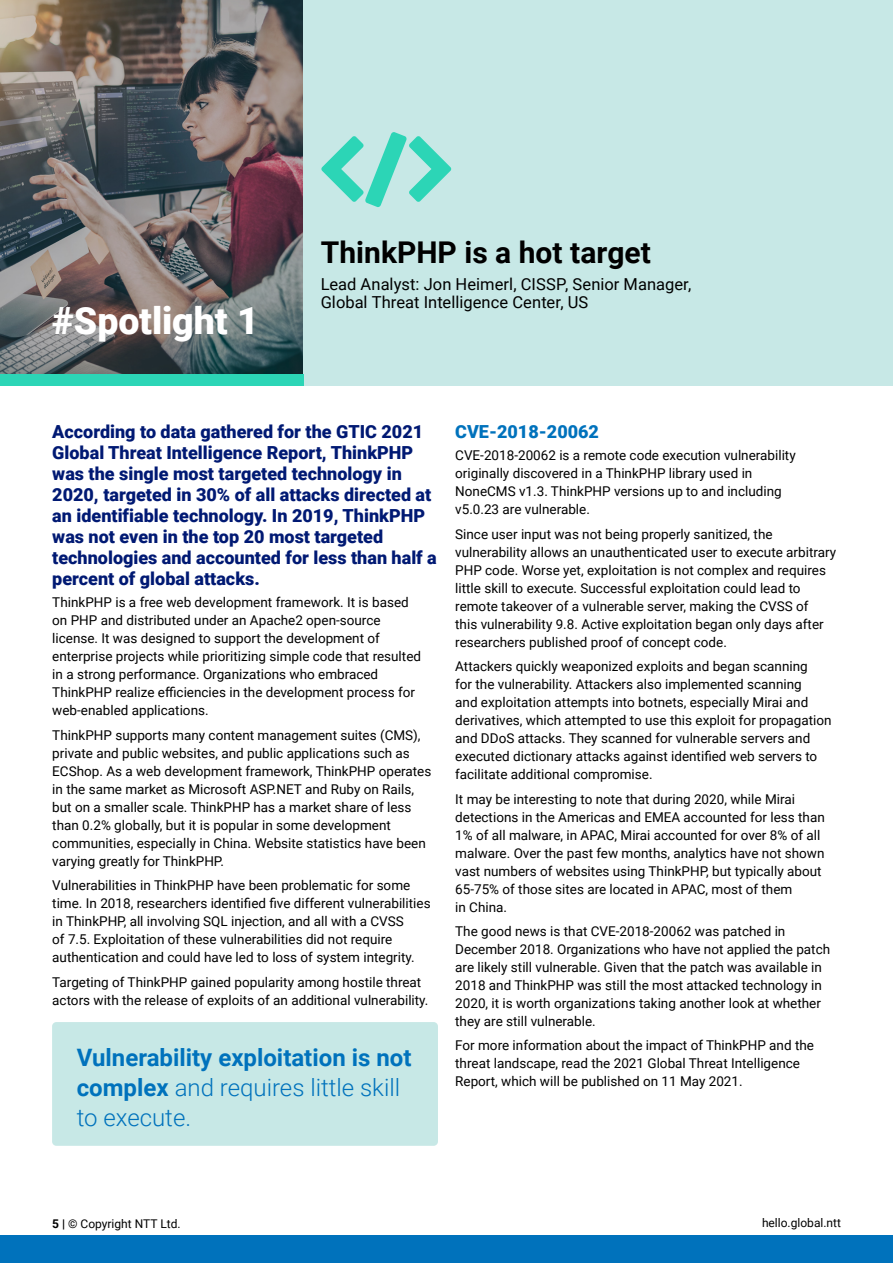
<style>
.page{position:relative;width:893px;height:1263px;background:#fff}
.page>*{position:absolute;margin:0;border:0;box-sizing:border-box;transform-origin:0 0}
.t1{font:900 37.5px "Roboto";letter-spacing:-.005em;color:#fff}
.t2{font:700 30px "Roboto";color:#000}
.t3{font:700 24px/30px "Roboto";color:#0072bc}
.t4{font:900 18px/21px "Roboto";color:#001973}
.t5{font:900 18px "Roboto";color:#0072bc}
.t6{font:16.5px/18px "Roboto";letter-spacing:.005em;color:#000}
.t7{font:13.5px/18px "Roboto";color:#000}
.t8{font:12px "Roboto";color:#000}
.s1{font-weight:300}
.s2{font-weight:700}
.s3{font-weight:900}
</style>
<div class="page">
<img style="left:0;top:0;width:303px;height:374px">
<div style="left:303px;top:0;width:590px;height:386px;background:#c7e8e6"></div>
<div style="left:0;top:1236px;width:893px;height:27px;background:#0072bc"></div>
<div style="left:0;top:374px;width:303px;height:12px;background:#2cd5b6"></div>
<svg style="left:321px;top:132px;width:130px;height:75px"></svg>
<div style="left:52px;top:1022px;width:386px;height:124px;background:#c7e8e6;border-radius:4px"></div>
<h1 class="t1" style="left:52px;top:294px;width:208px">#Spotlight 1</h1>
<h2 class="t2" style="left:321px;top:231px;width:331px">ThinkPHP is a hot target</h2>
<p class="t6" style="left:321px;top:275px;width:372px">Lead Analyst: Jon Heimerl, CISSP, Senior Manager,<br>Global Threat Intelligence Center, US</p>
<p class="t4" style="left:52px;top:421px;width:386px">According to data gathered for the GTIC 2021<br>Global Threat Intelligence Report, ThinkPHP was the single most targeted technology in 2020, targeted in 30% of all attacks directed at an identifiable technology. In 2019, ThinkPHP was not even in the top 20 most targeted technologies and accounted for less than half a percent of global attacks.</p>
<p class="t7" style="left:52px;top:593px;width:370px">ThinkPHP is a free web development framework. It is based on PHP and distributed under an Apache2 open-source license. It was designed to support the development of enterprise projects while prioritizing simple code that resulted in a strong performance. Organizations who embraced ThinkPHP realize efficiencies in the development process for web-enabled applications.</p>
<p class="t7" style="left:52px;top:725px;width:381px">ThinkPHP supports many content management suites (CMS), private and public websites, and public applications such as ECShop. As a web development framework, ThinkPHP operates in the same market as Microsoft ASP.NET and Ruby on Rails, but on a smaller scale. ThinkPHP has a market share of less than 0.2% globally, but it is popular in some development communities, especially in China. Website statistics have been varying greatly for ThinkPHP.</p>
<p class="t7" style="left:52px;top:876px;width:380px">Vulnerabilities in ThinkPHP have been problematic for some time. In 2018, researchers identified five different vulnerabilities in ThinkPHP, all involving SQL injection, and all with a CVSS<br>of 7.5. Exploitation of these vulnerabilities did not require authentication and could have led to loss of system integrity.</p>
<p class="t7" style="left:52px;top:972px;width:378px">Targeting of ThinkPHP gained popularity among hostile threat actors with the release of exploits of an additional vulnerability.</p>
<h3 class="t3" style="left:77px;top:1042px;width:336px">Vulnerability exploitation is not complex <span class="s1">and requires little skill to execute.</span></h3>
<h3 class="t5" style="left:455px;top:419px;width:145px">CVE-2018-20062</h3>
<p class="t7" style="left:455px;top:446px;width:342px">CVE-2018-20062 is a remote code execution vulnerability originally discovered in a ThinkPHP library used in NoneCMS v1.3. ThinkPHP versions up to and including v5.0.23 are vulnerable.</p>
<p class="t7" style="left:455px;top:524px;width:382px">Since user input was not being properly sanitized, the vulnerability allows an unauthenticated user to execute arbitrary PHP code. Worse yet, exploitation is not complex and requires little skill to execute. Successful exploitation could lead to remote takeover of a vulnerable server, making the CVSS of<br>this vulnerability 9.8. Active exploitation began only days after researchers published proof of concept code.</p>
<p class="t7" style="left:455px;top:657px;width:378px">Attackers quickly weaponized exploits and began scanning<br>for the vulnerability. Attackers also implemented scanning<br>and exploitation attempts into botnets, especially Mirai and derivatives, which attempted to use this exploit for propagation and DDoS attacks. They scanned for vulnerable servers and executed dictionary attacks against identified web servers to facilitate additional compromise.</p>
<p class="t7" style="left:455px;top:789px;width:371px">It may be interesting to note that during 2020, while Mirai detections in the Americas and EMEA accounted for less than 1% of all malware, in APAC, Mirai accounted for over 8% of all malware. Over the past few months, analytics have not shown vast numbers of websites using ThinkPHP, but typically about 65-75% of those sites are located in APAC, most of them<br>in China.</p>
<p class="t7" style="left:455px;top:922px;width:376px">The good news is that CVE-2018-20062 was patched in December 2018. Organizations who have not applied the patch are likely still vulnerable. Given that the patch was available in 2018 and ThinkPHP was still the most attacked technology in 2020, it is worth organizations taking another look at whether they are still vulnerable.</p>
<p class="t7" style="left:455px;top:1036px;width:360px">For more information about the impact of ThinkPHP and the threat landscape, read the 2021 Global Threat Intelligence<br>Report, which will be published on 11 May 2021.</p>
<p class="t8" style="left:52px;top:1215px;width:130px"><span class="s2">5 |</span> © Copyright NTT Ltd.</p>
<p class="t8" style="left:762px;top:1214px;width:81px">hello.global.ntt</p>
<p class="t8" style="left:52px;top:1220px;width:130px"><span class="s3">5 |</span> © Copyright NTT Ltd.</p>
<p class="t8" style="left:762px;top:1220px;width:81px">hello.global.ntt</p>
</div>
